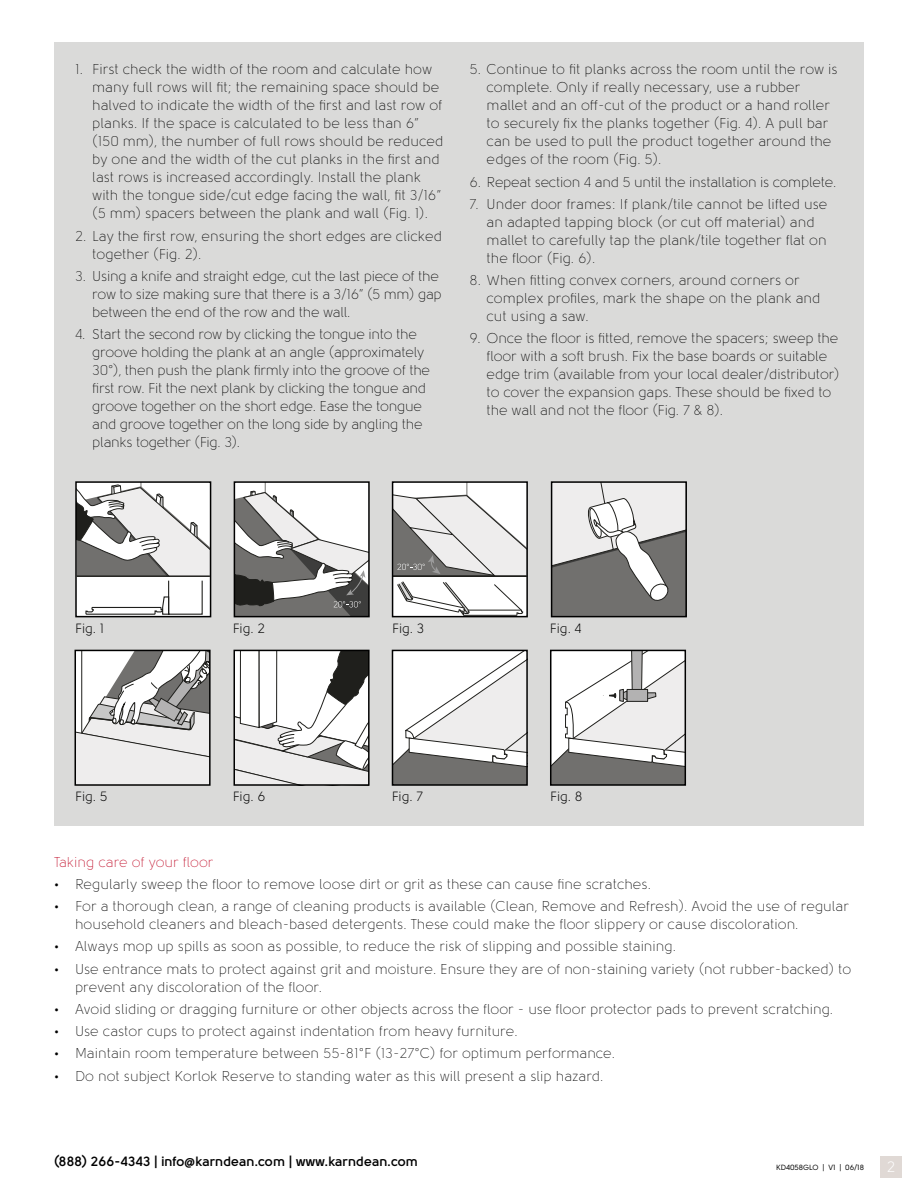
<style>
.page{position:relative;width:918px;height:1188px;background:#fff}
.page>*{position:absolute;margin:0;border:0;box-sizing:border-box;transform-origin:0 0}
.t1{font:15px "Solomon";color:#fff}
.t2{font:300 14.25px/18px "Solomon";color:#000}
.t3{font:300 14.25px/18px "Solomon";letter-spacing:-.02em;color:#000}
.t4{font:300 14.25px "Solomon";color:#c00a26}
.t5{font:700 13.5px "Solomon";color:#000}
.t6{font:13.35px "Solomon";color:#000}
.t7{font:7.5px "Solomon";color:#000}
</style>
<div class="page">
<div style="left:880px;top:1156px;width:22px;height:21px;background:#e0d9d5"></div>
<div style="left:54px;top:43px;width:810px;height:783px;background:#dadad9"></div>
<svg style="left:78px;top:484px;width:130px;height:130px;background:#d1d0d0"></svg>
<div style="left:75px;top:481px;width:136px;height:136px;border:2px solid #000"></div>
<svg style="left:237px;top:484px;width:130px;height:130px;background:#b2b2b1"></svg>
<div style="left:234px;top:481px;width:136px;height:136px;border:2px solid #000"></div>
<svg style="left:395px;top:484px;width:130px;height:130px;background:#d9d8d8"></svg>
<div style="left:392px;top:481px;width:136px;height:136px;border:2px solid #000"></div>
<svg style="left:554px;top:484px;width:130px;height:130px;background:#b2b2b1"></svg>
<div style="left:551px;top:481px;width:136px;height:136px;border:2px solid #000"></div>
<svg style="left:78px;top:653px;width:130px;height:130px;background:#d1d1d0"></svg>
<div style="left:75px;top:650px;width:136px;height:136px;border:2px solid #000"></div>
<svg style="left:237px;top:653px;width:130px;height:130px;background:#d8d7d7"></svg>
<div style="left:234px;top:650px;width:136px;height:136px;border:2px solid #000"></div>
<svg style="left:395px;top:653px;width:130px;height:130px;background:#d8d7d7"></svg>
<div style="left:392px;top:650px;width:136px;height:136px;border:2px solid #000"></div>
<svg style="left:553px;top:653px;width:130px;height:130px;background:#d2d1d1"></svg>
<div style="left:550px;top:650px;width:136px;height:136px;border:2px solid #000"></div>
<p class="t2" style="left:92px;top:61px;width:353px;text-indent:-17px">1. First check the width of the room and calculate how many full rows will fit; the remaining space should be halved to indicate the width of the first and last row of planks. If the space is calculated to be less than 6” (150 mm), the number of full rows should be reduced by one and the width of the cut planks in the first and last rows is increased accordingly. Install the plank with the tongue side/cut edge facing the wall, fit 3/16” (5 mm) spacers between the plank and wall (Fig. 1).</p>
<p class="t2" style="left:92px;top:227px;width:351px;text-indent:-17px">2. Lay the first row, ensuring the short edges are clicked together (Fig. 2).</p>
<p class="t3" style="left:92px;top:267px;width:351px;text-indent:-17px">3. Using a knife and straight edge, cut the last piece of the row to size making sure that there is a 3/16” (5 mm) gap between the end of the row and the wall.</p>
<p class="t3" style="left:92px;top:325px;width:339px;text-indent:-17px">4. Start the second row by clicking the tongue into the groove holding the plank at an angle (approximately 30°), then push the plank firmly into the groove of the first row. Fit the next plank by clicking the tongue and groove together on the short edge. Ease the tongue and groove together on the long side by angling the planks together (Fig. 3).</p>
<p class="t2" style="left:487px;top:61px;width:353px;text-indent:-17px">5. Continue to fit planks across the room until the row is complete. Only if really necessary, use a rubber mallet and an off-cut of the product or a hand roller to securely fix the planks together (Fig. 4). A pull bar can be used to pull the product together around the edges of the room (Fig. 5).</p>
<p class="t3" style="left:470px;top:173px;width:368px">6. Repeat section 4 and 5 until the installation is complete.</p>
<p class="t2" style="left:487px;top:195px;width:342px;text-indent:-17px">7. Under door frames: If plank/tile cannot be lifted use an adapted tapping block (or cut off material) and mallet to carefully tap the plank/tile together flat on the floor (Fig. 6).</p>
<p class="t2" style="left:487px;top:271px;width:335px;text-indent:-17px">8. When fitting convex corners, around corners or complex profiles, mark the shape on the plank and cut using a saw.</p>
<p class="t2" style="left:487px;top:330px;width:354px;text-indent:-17px">9. Once the floor is fitted, remove the spacers; sweep the floor with a soft brush. Fix the base boards or suitable edge trim (available from your local dealer/distributor) to cover the expansion gaps. These should be fixed to the wall and not the floor (Fig. 7 &amp; 8).</p>
<p class="t6" style="left:75px;top:621px;width:30px">Fig. 1</p>
<p class="t6" style="left:233px;top:621px;width:34px">Fig. 2</p>
<p class="t6" style="left:392px;top:621px;width:33px">Fig. 3</p>
<p class="t6" style="left:550px;top:621px;width:33px">Fig. 4</p>
<p class="t6" style="left:75px;top:789px;width:34px">Fig. 5</p>
<p class="t6" style="left:233px;top:789px;width:34px">Fig. 6</p>
<p class="t6" style="left:392px;top:789px;width:33px">Fig. 7</p>
<p class="t6" style="left:550px;top:789px;width:34px">Fig. 8</p>
<p class="t4" style="left:54px;top:854px;width:161px">Taking care of your floor</p>
<p class="t2" style="left:54px;top:875px;width:598px">• Regularly sweep the floor to remove loose dirt or grit as these can cause fine scratches.</p>
<p class="t2" style="left:75px;top:897px;width:776px;text-indent:-21px">• For a thorough clean, a range of cleaning products is available (Clean, Remove and Refresh). Avoid the use of regular household cleaners and bleach-based detergents. These could make the floor slippery or cause discoloration.</p>
<p class="t2" style="left:54px;top:938px;width:624px">• Always mop up spills as soon as possible, to reduce the risk of slipping and possible staining.</p>
<p class="t2" style="left:75px;top:960px;width:778px;text-indent:-21px">• Use entrance mats to protect against grit and moisture. Ensure they are of non-staining variety (not rubber-backed) to prevent any discoloration of the floor.</p>
<p class="t2" style="left:54px;top:1000px;width:781px">• Avoid sliding or dragging furniture or other objects across the floor - use floor protector pads to prevent scratching.</p>
<p class="t2" style="left:54px;top:1022px;width:465px">• Use castor cups to protect against indentation from heavy furniture.</p>
<p class="t2" style="left:54px;top:1045px;width:563px">• Maintain room temperature between 55-81°F (13-27°C) for optimum performance.</p>
<p class="t2" style="left:54px;top:1067px;width:551px">• Do not subject Korlok Reserve to standing water as this will present a slip hazard.</p>
<p class="t5" style="left:54px;top:1153px;width:366px">(888) 266-4343 | info@karndean.com | www.karndean.com</p>
<p class="t7" style="left:776px;top:1163px;width:89px">KD4058GLO | V1 | 06/18</p>
<p class="t1" style="left:887px;top:1159px;width:10px">2</p>
</div>
